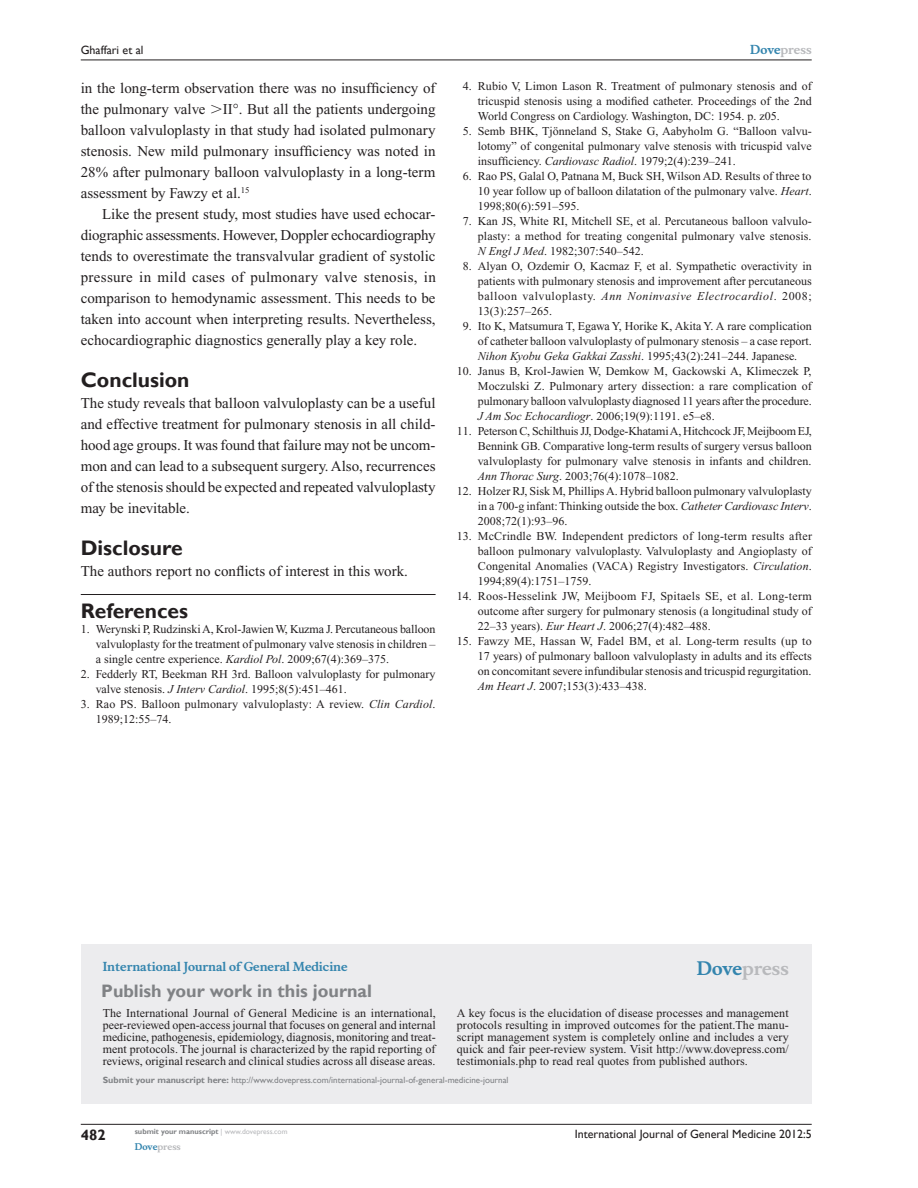
<style>
.page{position:relative;width:918px;height:1188px;background:#fff}
.page>*{position:absolute;margin:0;border:0;box-sizing:border-box;transform-origin:0 0}
.t1{font:700 21px "Gill Sans";color:#231f20}
.t2{font:700 18px "Gill Sans";color:#808285}
.t3{font:700 18px "Musee";color:#b8b9bc}
.t4{font:15px/21px "Times New Roman";color:#231f20;text-align:justify}
.t5{font:700 15px "Gill Sans";color:#231f20}
.t6{font:12px/15px "Times New Roman";color:#231f20;text-align:justify}
.t7{font:12px "Gill Sans";color:#231f20}
.t8{font:700 12px "Musee";color:#3485ae}
.t9{font:700 12px "Musee";color:#b8b9bc}
.t10{font:9px "Gill Sans";color:#808285}
.t11{font:700 9px "Musee";color:#b8b9bc}
.t12{font:700 7.5px "Gill Sans";color:#808285}
.s1{font-family:"Mathematical Pi One"}
.s2{font-style:italic}
.s3{color:#3485ae}
.s4{font-weight:700}
.s5{font-weight:400;color:#b8b9bc}
</style>
<div class="page">
<div style="left:81px;top:944px;width:731px;height:159px;background:#ececee"></div>
<hr style="left:81px;top:594px;width:355px;height:1px;background:#231f20">
<hr style="left:81px;top:1124px;width:731px;height:1px;background:#231f20">
<hr style="left:81px;top:60px;width:731px;height:1px;background:#231f20">
<p class="t7" style="left:81px;top:43px;width:64px">Ghaffari et al</p>
<p class="t4" style="left:81px;top:77px;width:356px">in the long-term observation there was no insufficiency of the pulmonary valve <span class="s1">.</span>II . But all the patients undergoing balloon valvuloplasty in that study had isolated pulmonary stenosis. New mild pulmonary insufficiency was noted in 28% after pulmonary balloon valvuloplasty in a long-term assessment by Fawzy et al.<sup>15</sup></p>
<p class="t4" style="left:81px;top:203px;width:357px;text-indent:21px">Like the present study, most studies have used echocar&shy;diographic assessments. However, Doppler echocardiography tends to overestimate the transvalvular gradient of systolic pressure in mild cases of pulmonary valve stenosis, in comparison to hemodynamic assessment. This needs to be taken into account when interpreting results. Nevertheless, echocardiographic diagnostics generally play a key role.</p>
<h1 class="t1" style="left:81px;top:367px;width:110px">Conclusion</h1>
<p class="t4" style="left:81px;top:392px;width:356px">The study reveals that balloon valvuloplasty can be a useful and effective treatment for pulmonary stenosis in all child&shy;hood age groups. It was found that failure may not be uncom&shy;mon and can lead to a subsequent surgery. Also, recurrences of the stenosis should be expected and repeated valvuloplasty may be inevitable.</p>
<h1 class="t1" style="left:81px;top:535px;width:103px">Disclosure</h1>
<p class="t4" style="left:81px;top:560px;width:329px">The authors report no conflicts of interest in this work.</p>
<h1 class="t1" style="left:81px;top:598px;width:109px">References</h1>
<p class="t6" style="left:96px;top:621px;width:341px;text-indent:-15px">1. Werynski P, Rudzinski A, Krol-Jawien W, Kuzma J. Percutaneous balloon valvuloplasty for the treatment of pulmonary valve stenosis in children – a single centre experience. <span class="s2">Kardiol Pol</span>. 2009;67(4):369–375.</p>
<p class="t6" style="left:96px;top:666px;width:341px;text-indent:-15px">2. Fedderly RT, Beekman RH 3rd. Balloon valvuloplasty for pulmonary valve stenosis. <span class="s2">J Interv Cardiol</span>. 1995;8(5):451–461.</p>
<p class="t6" style="left:96px;top:696px;width:341px;text-indent:-15px">3. Rao PS. Balloon pulmonary valvuloplasty: A review. <span class="s2">Clin Cardiol</span>.<br>1989;12:55–74.</p>
<p class="t9" style="left:750px;top:43px;width:63px"><span class="s3">Dove</span>press</p>
<p class="t6" style="left:478px;top:79px;width:336px;text-indent:-15px">4. Rubio V, Limon Lason R. Treatment of pulmonary stenosis and of tricuspid stenosis using a modified catheter. Proceedings of the 2nd World Congress on Cardiology. Washington, DC: 1954. p. z05.</p>
<p class="t6" style="left:478px;top:124px;width:335px;text-indent:-15px">5. Semb BHK, Tjönneland S, Stake G, Aabyholm G. “Balloon valvu&shy;lotomy” of congenital pulmonary valve stenosis with tricuspid valve insufficiency. <span class="s2">Cardiovasc Radiol</span>. 1979;2(4):239–241.</p>
<p class="t6" style="left:478px;top:169px;width:335px;text-indent:-15px">6. Rao PS, Galal O, Patnana M, Buck SH, Wilson AD. Results of three to 10 year follow up of balloon dilatation of the pulmonary valve. <span class="s2">Heart</span>.<br>1998;80(6):591–595.</p>
<p class="t6" style="left:478px;top:214px;width:335px;text-indent:-15px">7. Kan JS, White RI, Mitchell SE, et al. Percutaneous balloon valvulo&shy;plasty: a method for treating congenital pulmonary valve stenosis.<br><span class="s2">N Engl J Med</span>. 1982;307:540–542.</p>
<p class="t6" style="left:478px;top:259px;width:335px;text-indent:-15px">8. Alyan O, Ozdemir O, Kacmaz F, et al. Sympathetic overactivity in patients with pulmonary stenosis and improvement after percutaneous balloon valvuloplasty. <span class="s2">Ann Noninvasive Electrocardiol</span>. 2008; 13(3):257–265.</p>
<p class="t6" style="left:478px;top:319px;width:336px;text-indent:-15px">9. Ito K, Matsumura T, Egawa Y, Horike K, Akita Y. A rare complication of catheter balloon valvuloplasty of pulmonary stenosis – a case report.<br><span class="s2">Nihon Kyobu Geka Gakkai Zasshi</span>. 1995;43(2):241–244. Japanese.</p>
<p class="t6" style="left:478px;top:364px;width:335px;text-indent:-21px">10. Janus B, Krol-Jawien W, Demkow M, Gackowski A, Klimeczek P, Moczulski Z. Pulmonary artery dissection: a rare complication of pulmonary balloon valvuloplasty diagnosed 11 years after the procedure.<br><span class="s2">J Am Soc Echocardiogr</span>. 2006;19(9):1191. e5–e8.</p>
<p class="t6" style="left:478px;top:424px;width:335px;text-indent:-21px">11. Peterson C, Schilthuis JJ, Dodge-Khatami A, Hitchcock JF, Meijboom EJ, Bennink GB. Comparative long-term results of surgery versus balloon valvuloplasty for pulmonary valve stenosis in infants and children.<br><span class="s2">Ann Thorac Surg</span>. 2003;76(4):1078–1082.</p>
<p class="t6" style="left:478px;top:484px;width:335px;text-indent:-21px">12. Holzer RJ, Sisk M, Phillips A. Hybrid balloon pulmonary valvuloplasty in a 700-g infant: Thinking outside the box. <span class="s2">Catheter Cardiovasc Interv</span>.<br>2008;72(1):93–96.</p>
<p class="t6" style="left:478px;top:529px;width:336px;text-indent:-21px">13. McCrindle BW. Independent predictors of long-term results after balloon pulmonary valvuloplasty. Valvuloplasty and Angioplasty of Congenital Anomalies (VACA) Registry Investigators. <span class="s2">Circulation</span>.<br>1994;89(4):1751–1759.</p>
<p class="t6" style="left:478px;top:589px;width:335px;text-indent:-21px">14. Roos-Hesselink JW, Meijboom FJ, Spitaels SE, et al. Long-term outcome after surgery for pulmonary stenosis (a longitudinal study of 22–33 years). <span class="s2">Eur Heart J</span>. 2006;27(4):482–488.</p>
<p class="t6" style="left:478px;top:634px;width:335px;text-indent:-21px">15. Fawzy ME, Hassan W, Fadel BM, et al. Long-term results (up to 17 years) of pulmonary balloon valvuloplasty in adults and its effects on concomitant severe infundibular stenosis and tricuspid regurgitation.<br><span class="s2">Am Heart J</span>. 2007;153(3):433–438.</p>
<p class="t8" style="left:103px;top:959px;width:246px">International Journal of General Medicine</p>
<h2 class="t2" style="left:101px;top:980px;width:272px">Publish your work in this journal</h2>
<h2 class="t3" style="left:697px;top:958px;width:94px"><span class="s3">Dove</span>press</h2>
<p class="t6" style="left:103px;top:1007px;width:335px;line-height:12px">The International Journal of General Medicine is an international, peer-reviewed open-access journal that focuses on general and internal medicine, pathogenesis, epidemiology, diagnosis, monitoring and treat&shy;ment protocols. The journal is characterized by the rapid reporting of reviews, original research and clinical studies across all disease areas.</p>
<p class="t6" style="left:457px;top:1007px;width:333px;line-height:12px">A key focus is the elucidation of disease processes and management protocols resulting in improved outcomes for the patient.The manu&shy;script management system is completely online and includes a very quick and fair peer-review system. Visit http://www.dovepress.com/ testimonials.php to read real quotes from published authors.</p>
<p class="t10" style="left:103px;top:1075px;width:407px"><span class="s4">Submit your manuscript here:</span> http://www.dovepress.com/international-journal-of-general-medicine-journal</p>
<p class="t5" style="left:81px;top:1126px;width:26px">482</p>
<p class="t12" style="left:135px;top:1127px;width:154px">submit your manuscript <span class="s5">| www.dovepress.com</span></p>
<p class="t11" style="left:135px;top:1141px;width:48px"><span class="s3">Dove</span>press</p>
<p class="t7" style="left:575px;top:1127px;width:238px">International Journal of General Medicine 2012:5</p>
</div>
